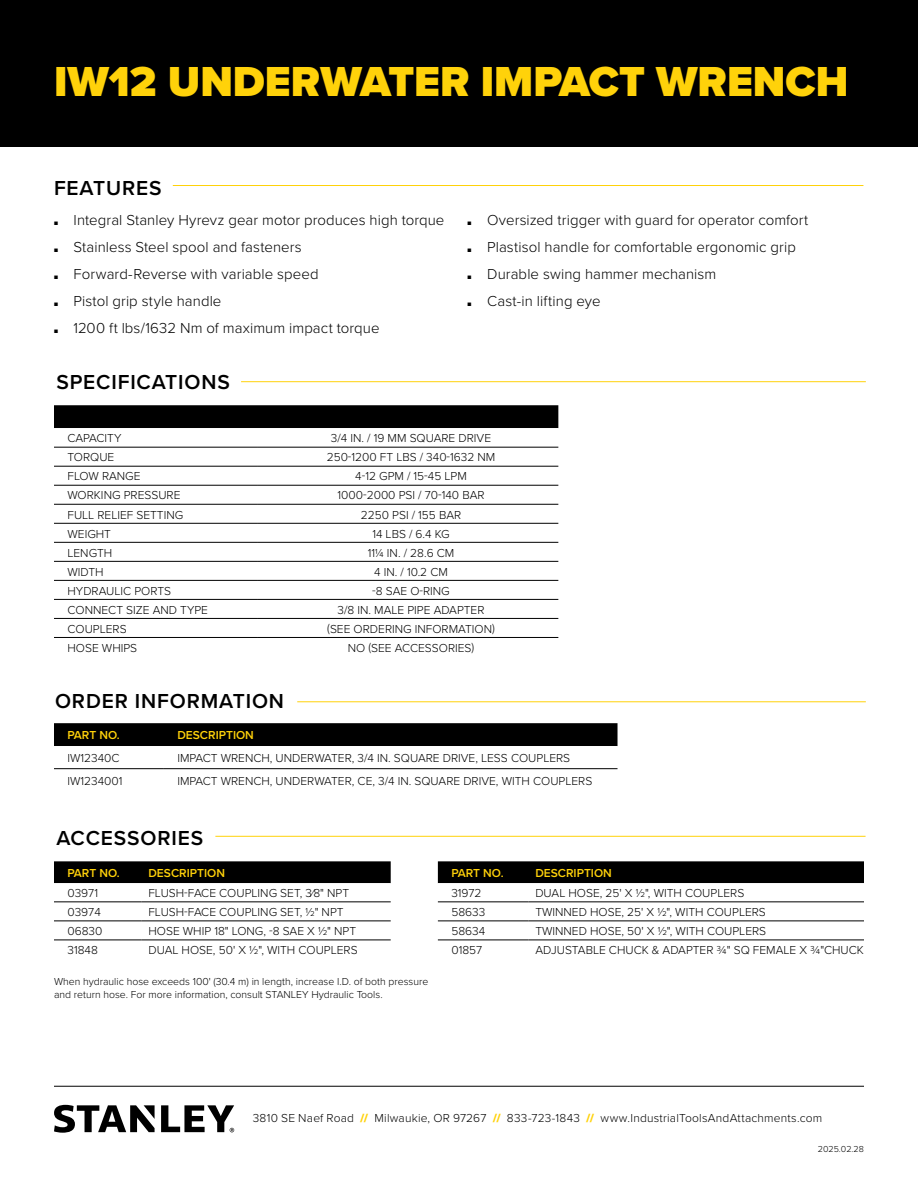
<style>
.page{position:relative;width:918px;height:1188px;background:#fff}
.page>*{position:absolute;margin:0;border:0;box-sizing:border-box;transform-origin:0 0}
.t1{font:900 43.5px "Proxima Nova";color:#ffd20a}
.t2{font:600 21px "Proxima Nova";letter-spacing:.04em;color:#000}
.t3{font:300 15px "Proxima Nova";letter-spacing:.005em;color:#000}
.t4{font:300 12px "Proxima Nova";color:#000}
.t5{font:600 12px "Proxima Nova";color:#ffd20a}
.t6{font:300 10.5px/12.6px "Proxima Nova";color:#000}
.t7{font:300 9px "Proxima Nova";color:#000}
.s1{font-weight:400;font-size:6px}
.s2{font-weight:900;color:#ffd20a}
</style>
<div class="page">
<div style="left:0;top:0;width:918px;height:147px;background:#000"></div>
<div style="left:54px;top:405px;width:504px;height:23px;background:#000"></div>
<svg style="left:54px;top:446px;width:504px;height:172px"></svg>
<hr style="left:54px;top:447px;width:203px;height:1px;background:#000">
<hr style="left:257px;top:447px;width:301px;height:1px;background:#000">
<hr style="left:54px;top:466px;width:203px;height:1px;background:#000">
<hr style="left:257px;top:466px;width:301px;height:1px;background:#000">
<hr style="left:54px;top:485px;width:203px;height:1px;background:#000">
<hr style="left:257px;top:485px;width:301px;height:1px;background:#000">
<hr style="left:54px;top:504px;width:203px;height:1px;background:#000">
<hr style="left:257px;top:504px;width:301px;height:1px;background:#000">
<hr style="left:54px;top:523px;width:203px;height:1px;background:#000">
<hr style="left:257px;top:523px;width:301px;height:1px;background:#000">
<hr style="left:54px;top:542px;width:203px;height:1px;background:#000">
<hr style="left:257px;top:542px;width:301px;height:1px;background:#000">
<hr style="left:54px;top:561px;width:203px;height:1px;background:#000">
<hr style="left:257px;top:561px;width:301px;height:1px;background:#000">
<hr style="left:54px;top:580px;width:203px;height:1px;background:#000">
<hr style="left:257px;top:580px;width:301px;height:1px;background:#000">
<hr style="left:54px;top:599px;width:203px;height:1px;background:#000">
<hr style="left:257px;top:599px;width:301px;height:1px;background:#000">
<hr style="left:54px;top:618px;width:203px;height:1px;background:#000">
<hr style="left:257px;top:618px;width:301px;height:1px;background:#000">
<hr style="left:54px;top:637px;width:203px;height:1px;background:#000">
<hr style="left:257px;top:637px;width:301px;height:1px;background:#000">
<svg style="left:54px;top:723px;width:564px;height:47px"></svg>
<hr style="left:54px;top:768px;width:110px;height:1px;background:#000">
<hr style="left:164px;top:768px;width:454px;height:1px;background:#000">
<hr style="left:241px;top:381px;width:625px;height:1px;background:#ffd20a">
<hr style="left:297px;top:701px;width:569px;height:1px;background:#ffd20a">
<svg style="left:54px;top:861px;width:337px;height:79px"></svg>
<hr style="left:54px;top:901px;width:88px;height:1px;background:#000">
<hr style="left:142px;top:901px;width:249px;height:1px;background:#000">
<hr style="left:54px;top:921px;width:88px;height:1px;background:#000">
<hr style="left:142px;top:921px;width:249px;height:1px;background:#000">
<hr style="left:54px;top:940px;width:88px;height:1px;background:#000">
<hr style="left:142px;top:940px;width:249px;height:1px;background:#000">
<svg style="left:438px;top:861px;width:426px;height:79px"></svg>
<hr style="left:438px;top:901px;width:91px;height:1px;background:#000">
<hr style="left:529px;top:901px;width:335px;height:1px;background:#000">
<hr style="left:438px;top:921px;width:91px;height:1px;background:#000">
<hr style="left:529px;top:921px;width:335px;height:1px;background:#000">
<hr style="left:438px;top:940px;width:91px;height:1px;background:#000">
<hr style="left:529px;top:940px;width:335px;height:1px;background:#000">
<hr style="left:215px;top:836px;width:651px;height:1px;background:#ffd20a">
<hr style="left:54px;top:1086px;width:810px;height:1px;background:#000">
<svg style="left:54px;top:1105px;width:180px;height:28px"></svg>
<hr style="left:173px;top:185px;width:690px;height:1px;background:#ffd20a">
<h1 class="t1" style="left:54px;top:49px;width:796px">IW12 UNDERWATER IMPACT WRENCH</h1>
<h2 class="t2" style="left:54px;top:172px;width:109px">FEATURES</h2>
<p class="t3" style="left:54px;top:209px;width:392px"><span class="s1">■</span> Integral Stanley Hyrevz gear motor produces high torque</p>
<p class="t3" style="left:54px;top:236px;width:249px"><span class="s1">■</span> Stainless Steel spool and fasteners</p>
<p class="t3" style="left:54px;top:263px;width:266px"><span class="s1">■</span> Forward-Reverse with variable speed</p>
<p class="t3" style="left:54px;top:290px;width:169px"><span class="s1">■</span> Pistol grip style handle</p>
<p class="t3" style="left:54px;top:317px;width:327px"><span class="s1">■</span> 1200 ft lbs/1632 Nm of maximum impact torque</p>
<h2 class="t2" style="left:56px;top:366px;width:175px">SPECIFICATIONS</h2>
<p class="t3" style="left:468px;top:209px;width:342px"><span class="s1">■</span> Oversized trigger with guard for operator comfort</p>
<p class="t3" style="left:468px;top:236px;width:330px"><span class="s1">■</span> Plastisol handle for comfortable ergonomic grip</p>
<p class="t3" style="left:468px;top:263px;width:250px"><span class="s1">■</span> Durable swing hammer mechanism</p>
<p class="t3" style="left:468px;top:290px;width:134px"><span class="s1">■</span> Cast-in lifting eye</p>
<p class="t4" style="left:68px;top:429px;width:55px">CAPACITY</p>
<p class="t4" style="left:331px;top:429px;width:162px">3/4 IN. / 19 MM SQUARE DRIVE</p>
<p class="t4" style="left:68px;top:448px;width:48px">TORQUE</p>
<p class="t4" style="left:327px;top:448px;width:170px">250-1200 FT LBS / 340-1632 NM</p>
<p class="t4" style="left:68px;top:468px;width:75px">FLOW RANGE</p>
<p class="t4" style="left:355px;top:468px;width:113px">4-12 GPM / 15-45 LPM</p>
<p class="t4" style="left:68px;top:487px;width:115px">WORKING PRESSURE</p>
<p class="t4" style="left:338px;top:487px;width:149px">1000-2000 PSI / 70-140 BAR</p>
<p class="t4" style="left:68px;top:506px;width:117px">FULL RELIEF SETTING</p>
<p class="t4" style="left:361px;top:506px;width:102px">2250 PSI / 155 BAR</p>
<p class="t4" style="left:68px;top:525px;width:45px">WEIGHT</p>
<p class="t4" style="left:372px;top:525px;width:79px">14 LBS / 6.4 KG</p>
<p class="t4" style="left:68px;top:544px;width:46px">LENGTH</p>
<p class="t4" style="left:368px;top:544px;width:88px">11¼ IN. / 28.6 CM</p>
<p class="t4" style="left:68px;top:563px;width:38px">WIDTH</p>
<p class="t4" style="left:374px;top:563px;width:75px">4 IN. / 10.2 CM</p>
<p class="t4" style="left:68px;top:582px;width:105px">HYDRAULIC PORTS</p>
<p class="t4" style="left:372px;top:582px;width:79px">-8 SAE O-RING</p>
<p class="t4" style="left:68px;top:601px;width:142px">CONNECT SIZE AND TYPE</p>
<p class="t4" style="left:338px;top:601px;width:148px">3/8 IN. MALE PIPE ADAPTER</p>
<p class="t4" style="left:68px;top:620px;width:61px">COUPLERS</p>
<p class="t4" style="left:327px;top:620px;width:169px">(SEE ORDERING INFORMATION)</p>
<p class="t4" style="left:68px;top:639px;width:71px">HOSE WHIPS</p>
<p class="t4" style="left:348px;top:639px;width:128px">NO (SEE ACCESSORIES)</p>
<h2 class="t2" style="left:55px;top:686px;width:230px">ORDER INFORMATION</h2>
<p class="t5" style="left:68px;top:726px;width:54px">PART NO.</p>
<p class="t5" style="left:177px;top:726px;width:78px">DESCRIPTION</p>
<p class="t4" style="left:68px;top:749px;width:54px">IW12340C</p>
<p class="t4" style="left:177px;top:749px;width:394px">IMPACT WRENCH, UNDERWATER, 3/4 IN. SQUARE DRIVE, LESS COUPLERS</p>
<p class="t4" style="left:68px;top:772px;width:57px">IW1234001</p>
<p class="t4" style="left:177px;top:772px;width:416px">IMPACT WRENCH, UNDERWATER, CE, 3/4 IN. SQUARE DRIVE, WITH COUPLERS</p>
<h2 class="t2" style="left:56px;top:822px;width:148px">ACCESSORIES</h2>
<p class="t5" style="left:68px;top:864px;width:54px">PART NO.</p>
<p class="t5" style="left:148px;top:864px;width:78px">DESCRIPTION</p>
<p class="t4" style="left:68px;top:884px;width:32px">03971</p>
<p class="t4" style="left:148px;top:884px;width:202px">FLUSH-FACE COUPLING SET, 3⁄8" NPT</p>
<p class="t4" style="left:68px;top:903px;width:35px">03974</p>
<p class="t4" style="left:148px;top:903px;width:197px">FLUSH-FACE COUPLING SET, ½" NPT</p>
<p class="t4" style="left:68px;top:922px;width:36px">06830</p>
<p class="t4" style="left:148px;top:922px;width:209px">HOSE WHIP 18" LONG, -8 SAE X ½" NPT</p>
<p class="t4" style="left:68px;top:941px;width:32px">31848</p>
<p class="t4" style="left:148px;top:941px;width:211px">DUAL HOSE, 50' X ½", WITH COUPLERS</p>
<p class="t6" style="left:54px;top:975px;width:376px">When hydraulic hose exceeds 100' (30.4 m) in length, increase I.D. of both pressure and return hose. For more information, consult STANLEY Hydraulic Tools.</p>
<p class="t5" style="left:451px;top:864px;width:54px">PART NO.</p>
<p class="t5" style="left:535px;top:864px;width:78px">DESCRIPTION</p>
<p class="t4" style="left:451px;top:884px;width:32px">31972</p>
<p class="t4" style="left:535px;top:884px;width:210px">DUAL HOSE, 25' X ½", WITH COUPLERS</p>
<p class="t4" style="left:451px;top:903px;width:35px">58633</p>
<p class="t4" style="left:535px;top:903px;width:232px">TWINNED HOSE, 25' X ½", WITH COUPLERS</p>
<p class="t4" style="left:451px;top:922px;width:35px">58634</p>
<p class="t4" style="left:535px;top:922px;width:232px">TWINNED HOSE, 50' X ½", WITH COUPLERS</p>
<p class="t4" style="left:451px;top:941px;width:32px">01857</p>
<p class="t4" style="left:535px;top:941px;width:330px">ADJUSTABLE CHUCK &amp; ADAPTER ¾" SQ FEMALE X ¾"CHUCK</p>
<p class="t4" style="left:253px;top:1109px;width:571px">3810 SE Naef Road <span class="s2">//</span> Milwaukie, OR 97267 <span class="s2">//</span> 833-723-1843 <span class="s2">//</span> www.IndustrialToolsAndAttachments.com</p>
<p class="t7" style="left:818px;top:1142px;width:48px">2025.02.28</p>
</div>
